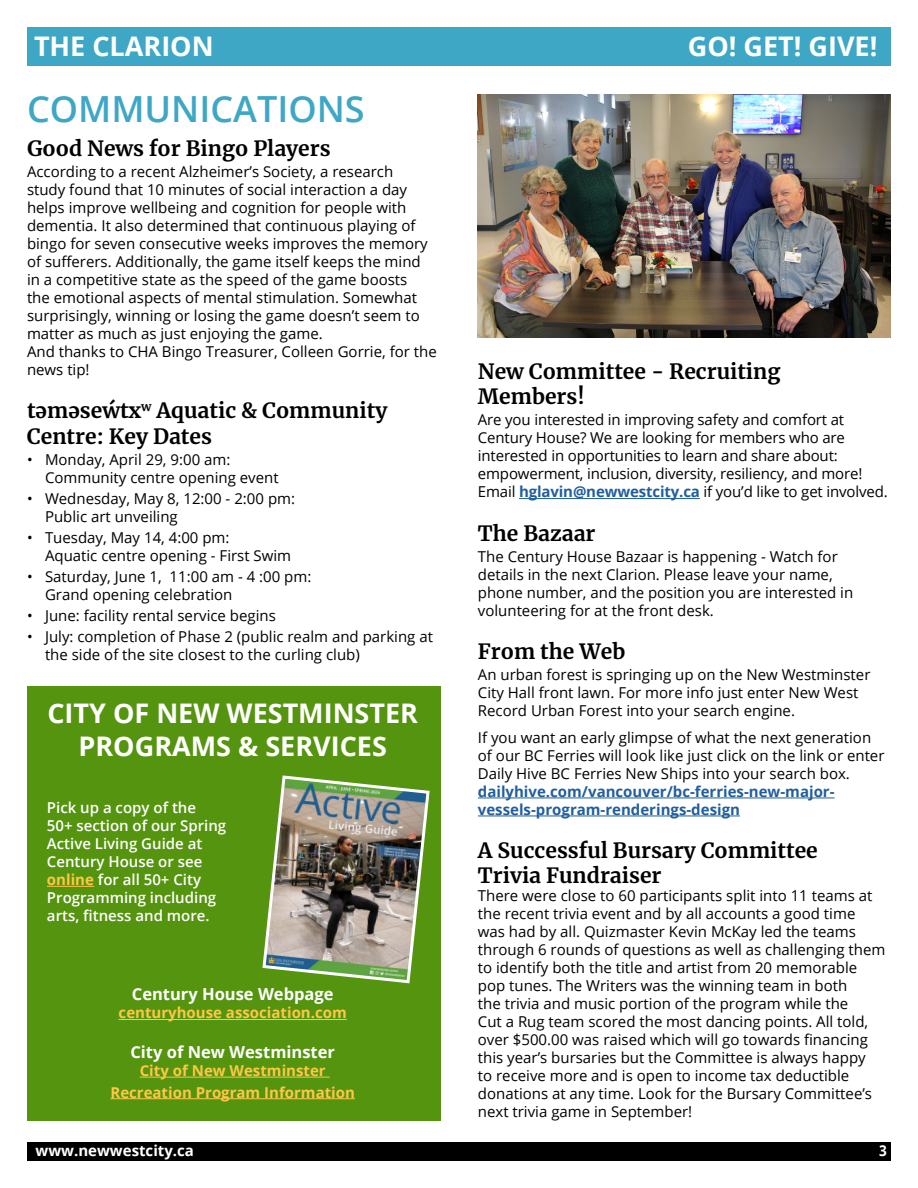
<style>
.page{position:relative;width:918px;height:1188px;background:#fff}
.page>*{position:absolute;margin:0;border:0;box-sizing:border-box;transform-origin:0 0}
.t1{font:600 36px "Open Sans";color:#3ea7c6}
.t2{font:700 27px/32.4px "Open Sans";color:#fff;text-align:center}
.t3{font:700 21px/25.2px "Merriweather";color:#000}
.t4{font:700 16.5px "Open Sans";color:#fff}
.t5{font:15px/18px "Open Sans";color:#000}
.t6{font:600 15px/18px "Open Sans";color:#fff}
.t7{font:700 15px/18px "Open Sans";color:#215e9e}
.t8{font:700 15px/21.6px "Open Sans";color:#fec745;text-align:center}
.t9{font:700 15px "Open Sans";color:#fff}
.t10{font:700 15px "Open Sans";color:#fff;scale:.9 1}
.s1{font-weight:700;color:#fec745}
.s2{font-weight:700;color:#215e9e}
</style>
<div class="page">
<div style="left:27px;top:1143px;width:864px;height:18px;background:#000"></div>
<div style="left:27px;top:27px;width:864px;height:39px;background:#3ea7c6"></div>
<div style="left:27px;top:687px;width:413px;height:434px;background:#55940f"></div>
<hr style="left:519px;top:498px;width:181px;height:1px;background:#215e9e">
<hr style="left:478px;top:798px;width:357px;height:1px;background:#215e9e">
<hr style="left:478px;top:816px;width:262px;height:1px;background:#215e9e">
<hr style="left:47px;top:886px;width:47px;height:1px;background:#fec745">
<hr style="left:119px;top:1019px;width:228px;height:1px;background:#fec745">
<hr style="left:140px;top:1077px;width:190px;height:1px;background:#fec745">
<hr style="left:110px;top:1098px;width:245px;height:1px;background:#fec745">
<img style="left:262px;top:775px;width:168px;height:209px">
<img style="left:478px;top:94px;width:413px;height:244px">
<h2 class="t2" style="left:34px;top:29px;width:181px">THE CLARION</h2>
<h2 class="t2" style="left:688px;top:29px;width:191px">GO! GET! GIVE!</h2>
<h1 class="t1" style="left:27px;top:84px;width:339px">COMMUNICATIONS</h1>
<h3 class="t3" style="left:27px;top:135px;width:305px">Good News for Bingo Players</h3>
<p class="t5" style="left:27px;top:162px;width:411px">According to a recent Alzheimer’s Society, a research<br>study found that 10 minutes of social interaction a day helps improve wellbeing and cognition for people with dementia. It also determined that continuous playing of bingo for seven consecutive weeks improves the memory of sufferers. Additionally, the game itself keeps the mind in a competitive state as the speed of the game boosts<br>the emotional aspects of mental stimulation. Somewhat surprisingly, winning or losing the game doesn’t seem to matter as much as just enjoying the game.<br>And thanks to CHA Bingo Treasurer, Colleen Gorrie, for the news tip!</p>
<h3 class="t3" style="left:27px;top:398px;width:362px">tәmәseẃtx<sup>w</sup> Aquatic &amp; Community<br>Centre: Key Dates</h3>
<p class="t5" style="left:45px;top:450px;width:235px;text-indent:-18px">• Monday, April 29, 9:00 am:<br>Community centre opening event</p>
<p class="t5" style="left:45px;top:489px;width:252px;text-indent:-18px">• Wednesday, May 8, 12:00 - 2:00 pm:<br>Public art unveiling</p>
<p class="t5" style="left:45px;top:528px;width:248px;text-indent:-18px">• Tuesday, May 14, 4:00 pm:<br>Aquatic centre opening - First Swim</p>
<p class="t5" style="left:45px;top:567px;width:268px;text-indent:-18px">• Saturday, June 1, 11:00 am - 4 :00 pm:<br>Grand opening celebration</p>
<p class="t5" style="left:27px;top:606px;width:250px">• June: facility rental service begins</p>
<p class="t5" style="left:45px;top:627px;width:389px;text-indent:-18px">• July: completion of Phase 2 (public realm and parking at the side of the site closest to the curling club)</p>
<h2 class="t2" style="left:47px;top:697px;width:372px">CITY OF NEW WESTMINSTER<br>PROGRAMS &amp; SERVICES</h2>
<p class="t6" style="left:47px;top:798px;width:181px">Pick up a copy of the<br>50+ section of our Spring<br>Active Living Guide at<br>Century House or see <span class="s1">online</span> for all 50+ City<br>Programming including arts, fitness and more.</p>
<p class="t4" style="left:132px;top:983px;width:203px">Century House Webpage</p>
<p class="t8" style="left:119px;top:1002px;width:230px">centuryhouse association.com</p>
<p class="t4" style="left:130px;top:1040px;width:206px">City of New Westminster</p>
<p class="t8" style="left:110px;top:1059px;width:246px">City of New Westminster<br>Recreation Program Information</p>
<h3 class="t3" style="left:478px;top:358px;width:304px">New Committee - Recruiting<br>Members!</h3>
<p class="t5" style="left:478px;top:411px;width:411px">Are you interested in improving safety and comfort at Century House? We are looking for members who are interested in opportunities to learn and share about: empowerment, inclusion, diversity, resiliency, and more!<br>Email <span class="s2">hglavin@newwestcity.ca</span> if you’d like to get involved.</p>
<h3 class="t3" style="left:478px;top:520px;width:119px">The Bazaar</h3>
<p class="t5" style="left:478px;top:547px;width:377px">The Century House Bazaar is happening - Watch for details in the next Clarion. Please leave your name, phone number, and the position you are interested in volunteering for at the front desk.</p>
<h3 class="t3" style="left:478px;top:638px;width:149px">From the Web</h3>
<p class="t5" style="left:478px;top:665px;width:394px">An urban forest is springing up on the New Westminster<br>City Hall front lawn. For more info just enter New West<br>Record Urban Forest into your search engine.</p>
<p class="t5" style="left:478px;top:728px;width:408px">If you want an early glimpse of what the next generation of our BC Ferries will look like just click on the link or enter<br>Daily Hive BC Ferries New Ships into your search box.</p>
<p class="t7" style="left:478px;top:782px;width:358px">dailyhive.com/vancouver/bc-ferries-new-major&shy;vessels-program-renderings-design</p>
<h3 class="t3" style="left:478px;top:837px;width:341px">A Successful Bursary Committee<br>Trivia Fundraiser</h3>
<p class="t5" style="left:478px;top:886px;width:409px">There were close to 60 participants split into 11 teams at the recent trivia event and by all accounts a good time was had by all. Quizmaster Kevin McKay led the teams through 6 rounds of questions as well as challenging them to identify both the title and artist from 20 memorable pop tunes. The Writers was the winning team in both<br>the trivia and music portion of the program while the<br>Cut a Rug team scored the most dancing points. All told, over $500.00 was raised which will go towards financing this year’s bursaries but the Committee is always happy<br>to receive more and is open to income tax deductible donations at any time. Look for the Bursary Committee’s next trivia game in September!</p>
<p class="t9" style="left:36px;top:1140px;width:160px">www.newwestcity.ca</p>
<p class="t10" style="left:879px;top:1140px;width:10px">3</p>
</div>
